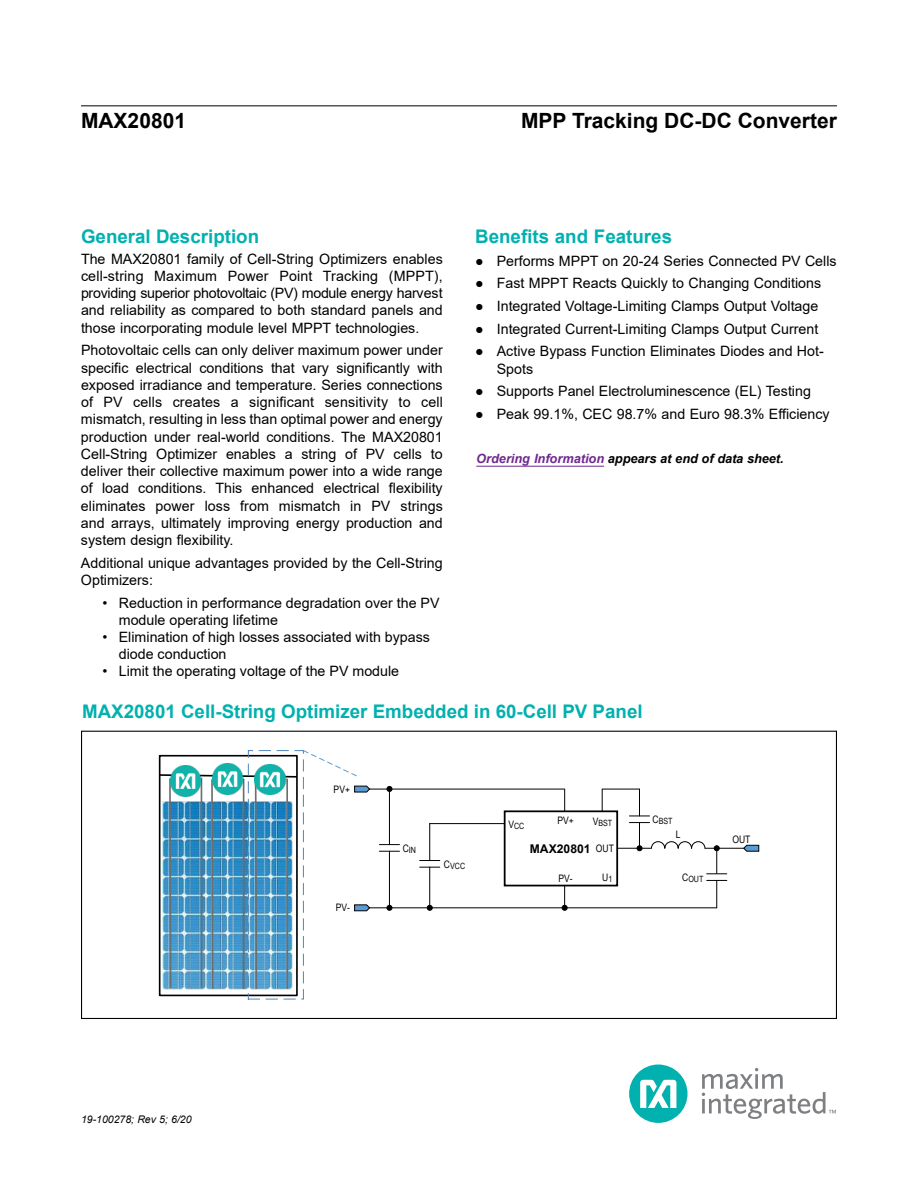
<style>
.page{position:relative;width:918px;height:1188px;background:#fff}
.page>*{position:absolute;margin:0;border:0;box-sizing:border-box;transform-origin:0 0}
.t1{font:700 21px "Arial";color:#000}
.t2{font:700 18.75px "Arial";color:#00b1af}
.t3{font:14.25px/17.2px "Arial";color:#000}
.t4{font:italic 700 12.75px "Arial";color:#000}
.t5{font:700 12px "Arial";color:#000}
.t6{font:italic 10.5px "Arial";color:#000}
.t7{font:10.35px "Arial Narrow";color:#000}
.t8{font:8.55px "Arial Narrow";color:#000}
.s1{color:#6e298d}
.s2{font-size:10.35px}
</style>
<div class="page">
<hr style="left:476px;top:466px;width:128px;height:1px;background:#6e298d">
<svg style="left:743px;top:845px;width:17px;height:7px"></svg>
<hr style="left:370px;top:789px;width:195px;height:1px;background:#000">
<svg style="left:602px;top:790px;width:1px;height:20px"></svg>
<hr style="left:602px;top:789px;width:37px;height:1px;background:#000">
<svg style="left:564px;top:789px;width:1px;height:21px"></svg>
<div style="left:504px;top:810px;width:114px;height:76px;border:2px solid #000"></div>
<hr style="left:370px;top:907px;width:347px;height:1px;background:#000">
<hr style="left:705px;top:848px;width:39px;height:1px;background:#000">
<hr style="left:617px;top:848px;width:34px;height:1px;background:#000">
<img style="left:159px;top:750px;width:212px;height:241px">
<svg style="left:379px;top:844px;width:20px;height:1px"></svg>
<svg style="left:379px;top:851px;width:20px;height:1px"></svg>
<hr style="left:389px;top:851px;width:1px;height:57px;background:#000">
<hr style="left:389px;top:789px;width:1px;height:56px;background:#000">
<svg style="left:420px;top:860px;width:20px;height:1px"></svg>
<svg style="left:420px;top:867px;width:20px;height:1px"></svg>
<hr style="left:429px;top:867px;width:1px;height:41px;background:#000">
<hr style="left:429px;top:824px;width:1px;height:37px;background:#000">
<hr style="left:430px;top:823px;width:74px;height:1px;background:#000">
<svg style="left:707px;top:880px;width:20px;height:28px"></svg>
<svg style="left:629px;top:789px;width:98px;height:85px"></svg>
<svg style="left:562px;top:886px;width:6px;height:25px"></svg>
<svg style="left:427px;top:905px;width:6px;height:6px"></svg>
<svg style="left:387px;top:905px;width:5px;height:6px"></svg>
<svg style="left:387px;top:786px;width:5px;height:6px"></svg>
<div style="left:629px;top:1065px;width:59px;height:58px;background:#00b1af;border-radius:50%"></div>
<svg style="left:640px;top:1080px;width:36px;height:28px"></svg>
<svg style="left:702px;top:1068px;width:134px;height:51px"></svg>
<hr style="left:81px;top:105px;width:756px;height:1px;background:#000">
<h1 class="t1" style="left:81px;top:113px;width:107px">MAX20801</h1>
<h1 class="t1" style="left:521px;top:113px;width:317px">MPP Tracking DC-DC Converter</h1>
<h2 class="t2" style="left:81px;top:229px;width:180px">General Description</h2>
<p class="t3" style="left:81px;top:251px;width:363px;text-align:justify">The MAX20801 family of Cell-String Optimizers enables cell-string Maximum Power Point Tracking (MPPT), providing superior photovoltaic (PV) module energy harvest and reliability as compared to both standard panels and those incorporating module level MPPT technologies.</p>
<p class="t3" style="left:81px;top:343px;width:363px;text-align:justify">Photovoltaic cells can only deliver maximum power under specific electrical conditions that vary significantly with exposed irradiance and temperature. Series connections of PV cells creates a significant sensitivity to cell mismatch, resulting in less than optimal power and energy production under real-world conditions. The MAX20801<br>Cell-String Optimizer enables a string of PV cells to deliver their collective maximum power into a wide range of load conditions. This enhanced electrical flexibility eliminates power loss from mismatch in PV strings and arrays, ultimately improving energy production and system design flexibility.</p>
<p class="t3" style="left:81px;top:555px;width:363px">Additional unique advantages provided by the Cell-String<br>Optimizers:</p>
<p class="t3" style="left:119px;top:595px;width:322px;text-indent:-16px">• Reduction in performance degradation over the PV module operating lifetime</p>
<p class="t3" style="left:119px;top:629px;width:313px;text-indent:-16px">• Elimination of high losses associated with bypass diode conduction</p>
<p class="t3" style="left:103px;top:664px;width:298px">• Limit the operating voltage of the PV module</p>
<h2 class="t2" style="left:475px;top:223px;width:198px">Bene昀椀ts and Features</h2>
<p class="t3" style="left:475px;top:252px;width:363px">● Performs MPPT on 20-24 Series Connected PV Cells</p>
<p class="t3" style="left:475px;top:275px;width:348px">● Fast MPPT Reacts Quickly to Changing Conditions</p>
<p class="t3" style="left:475px;top:297px;width:345px">● Integrated Voltage-Limiting Clamps Output Voltage</p>
<p class="t3" style="left:475px;top:320px;width:345px">● Integrated Current-Limiting Clamps Output Current</p>
<p class="t3" style="left:497px;top:343px;width:329px;text-indent:-22px">● Active Bypass Function Eliminates Diodes and Hot-<br>Spots</p>
<p class="t3" style="left:475px;top:383px;width:337px">● Supports Panel Electroluminescence (EL) Testing</p>
<p class="t3" style="left:475px;top:405px;width:356px">● Peak 99.1%, CEC 98.7% and Euro 98.3% Efficiency</p>
<p class="t4" style="left:476px;top:454px;width:309px"><span class="s1">Ordering Information</span> appears at end of data sheet.</p>
<h2 class="t2" style="left:82px;top:698px;width:562px">MAX20801 Cell-String Optimizer Embedded in 60-Cell PV Panel</h2>
<p class="t6" style="left:81px;top:1116px;width:112px">19-100278; Rev 5; 6/20</p>
<p class="t7" style="left:334px;top:785px;width:18px">PV+</p>
<p class="t7" style="left:336px;top:903px;width:16px">PV-</p>
<p class="t8" style="left:403px;top:847px;width:15px"><span class="s2">C</span>IN</p>
<p class="t8" style="left:444px;top:863px;width:23px"><span class="s2">C</span>VCC</p>
<p class="t7" style="left:557px;top:817px;width:18px">PV+</p>
<p class="t8" style="left:508px;top:823px;width:18px"><span class="s2">V</span>CC</p>
<p class="t8" style="left:593px;top:820px;width:21px"><span class="s2">V</span>BST</p>
<p class="t5" style="left:530px;top:844px;width:62px">MAX20801</p>
<p class="t7" style="left:596px;top:844px;width:20px">OUT</p>
<p class="t8" style="left:653px;top:818px;width:22px"><span class="s2">C</span>BST</p>
<p class="t7" style="left:676px;top:831px;width:6px">L</p>
<p class="t7" style="left:732px;top:835px;width:20px">OUT</p>
<p class="t7" style="left:558px;top:874px;width:16px">PV-</p>
<p class="t7" style="left:602px;top:873px;width:12px">U<sub>1</sub></p>
<p class="t8" style="left:682px;top:876px;width:23px"><span class="s2">C</span>OUT</p>
</div>
